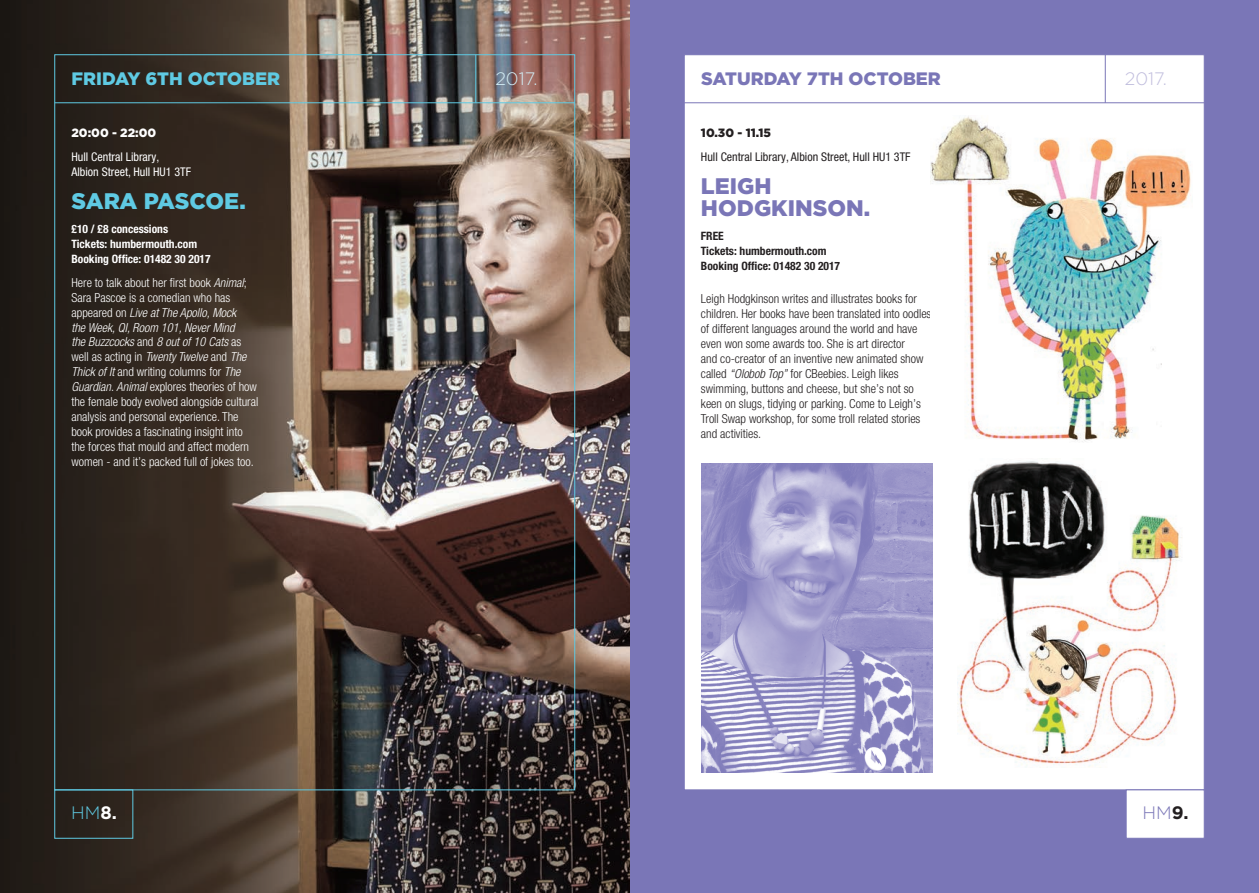
<style>
.page{position:relative;width:1259px;height:893px;background:#fff}
.page>*{position:absolute;margin:0;border:0;box-sizing:border-box;transform-origin:0 0}
.t1{font:900 22.5px/22.5px "Gotham";color:#7a76b7}
.t2{font:900 22.5px "Gotham";letter-spacing:-.01em;color:#5fcae3}
.t3{font:900 18px "Gotham";color:#7a76b7}
.t4{font:900 18px "Gotham";color:#5fcae3}
.t5{font:300 18px "Gotham";color:#d1edf5}
.t6{font:300 18px "Gotham";color:#c0bddd}
.t7{font:300 18px "Gotham";color:#5fcae3}
.t8{font:300 18px "Gotham";color:#7a76b7}
.t9{font:300 condensed 12.45px/15px "Helvetica Neue LT Pro";color:#fff}
.t10{font:300 condensed 12.45px/15px "Helvetica Neue LT Pro";color:#231f20}
.t11{font:condensed 12px/15px "Helvetica Neue LT Pro";color:#fff}
.t12{font:condensed 12px "Helvetica Neue LT Pro";color:#231f20}
.t13{font:900 12px "Gotham";color:#fff}
.t14{font:900 12px "Gotham";color:#231f20}
.t15{font:700 condensed 11.55px/15px "Helvetica Neue LT Pro";color:#fff}
.t16{font:700 condensed 11.55px/15px "Helvetica Neue LT Pro";color:#231f20}
.s1{font-style:italic}
.s2{font-weight:700;color:#fff}
.s3{font-weight:700;color:#231f20}
</style>
<div class="page">
<div style="left:629px;top:0;width:630px;height:893px;background:#7a76b7"></div>
<div style="left:684px;top:54px;width:520px;height:736px;background:#fff;border:1px solid #7a76b7"></div>
<img style="left:957px;top:461px;width:225px;height:305px">
<div style="left:1125px;top:790px;width:79px;height:48px;background:#fff;border:1px solid #7a76b7"></div>
<img style="left:0;top:0;width:629px;height:893px">
<hr style="left:475px;top:55px;width:1px;height:48px;background:#5fcae3">
<hr style="left:55px;top:102px;width:520px;height:1px;background:#5fcae3">
<img style="left:701px;top:463px;width:231px;height:309px">
<hr style="left:1105px;top:55px;width:1px;height:48px;background:#7a76b7">
<hr style="left:684px;top:102px;width:520px;height:1px;background:#7a76b7">
<img style="left:931px;top:116px;width:260px;height:326px">
<h2 class="t4" style="left:72px;top:68px;width:210px">FRIDAY 6TH OCTOBER</h2>
<h2 class="t5" style="left:495px;top:69px;width:44px">2017.</h2>
<h2 class="t3" style="left:701px;top:68px;width:241px">SATURDAY 7TH OCTOBER</h2>
<p class="t13" style="left:71px;top:126px;width:86px">20:00 - 22:00</p>
<p class="t11" style="left:71px;top:149px;width:121px">Hull Central Library,<br>Albion Street, Hull HU1 3TF</p>
<h1 class="t2" style="left:71px;top:188px;width:176px">SARA PASCOE.</h1>
<p class="t15" style="left:71px;top:221px;width:141px">£10 / £8 concessions<br>Tickets: humbermouth.com<br>Booking Office: 01482 30 2017</p>
<p class="t9" style="left:71px;top:275px;width:188px">Here to talk about her first book <span class="s1">Animal</span>; Sara Pascoe is a comedian who has appeared on <span class="s1">Live at The Apollo, Mock<br>the Week, QI, Room 101, Never Mind<br>the Buzzcocks</span> and <span class="s1">8 out of 10 Cats</span> as well as acting in <span class="s1">Twenty Twelve</span> and <span class="s1">The Thick of It</span> and writing columns for <span class="s1">The Guardian</span>. <span class="s1">Animal</span> explores theories of how the female body evolved alongside cultural analysis and personal experience. The book provides a fascinating insight into the forces that mould and affect modern women - and it’s packed full of jokes too.</p>
<p class="t14" style="left:701px;top:126px;width:72px">10.30 - 11.15</p>
<p class="t12" style="left:701px;top:149px;width:211px">Hull Central Library, Albion Street, Hull HU1 3TF</p>
<h1 class="t1" style="left:701px;top:174px;width:171px">LEIGH<br>HODGKINSON.</h1>
<p class="t16" style="left:701px;top:229px;width:141px">FREE<br>Tickets: humbermouth.com<br>Booking Office: 01482 30 2017</p>
<p class="t10" style="left:701px;top:291px;width:232px">Leigh Hodgkinson writes and illustrates books for children. Her books have been translated into oodles of different languages around the world and have even won some awards too. She is art director<br>and co-creator of an inventive new animated show called <span class="s1">“Olobob Top”</span> for CBeebies. Leigh likes swimming, buttons and cheese, but she’s not so keen on slugs, tidying or parking. Come to Leigh’s Troll Swap workshop, for some troll related stories and activities.</p>
<h2 class="t6" style="left:1124px;top:69px;width:44px">2017.</h2>
<h2 class="t7" style="left:71px;top:803px;width:47px">HM<span class="s2">8.</span></h2>
<h2 class="t8" style="left:1142px;top:803px;width:48px">HM<span class="s3">9.</span></h2>
</div>
